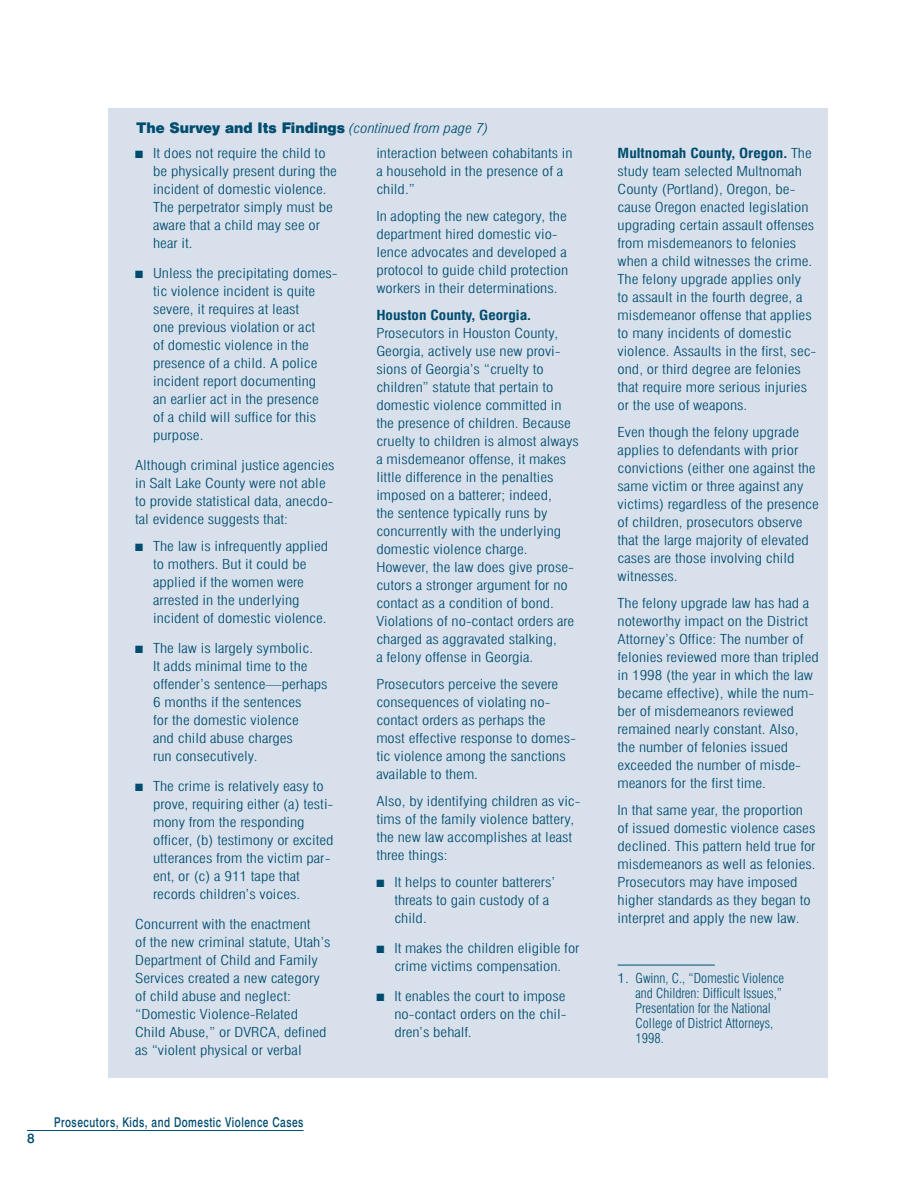
<style>
.page{position:relative;width:918px;height:1188px;background:#fff}
.page>*{position:absolute;margin:0;border:0;box-sizing:border-box;transform-origin:0 0}
.t1{font:300 condensed 13.5px/18px "Swiss 721 BT";color:#004c6f;scale:1.2 1}
.t2{font:13.5px "Swiss 721 BT Black No 2";color:#004c6f}
.t3{font:500 13.5px "Swiss 721 BT";letter-spacing:.05em;color:#004c6f;scale:.75 1}
.t4{font:700 condensed 13.5px "Swiss 721 BT";color:#004c6f;scale:1.15 1}
.t5{font:500 13.5px "Swiss 721 BT";letter-spacing:.05em;color:#004c6f}
.s1{font-family:"Swiss 721 BT";font-weight:300;font-style:italic;font-stretch:condensed}
.s2{font-weight:700}
</style>
<div class="page">
<hr style="left:27px;top:1130px;width:277px;height:1px;background:#004c6f">
<div style="left:108px;top:108px;width:720px;height:969px;background:#d7e0eb"></div>
<hr style="left:618px;top:965px;width:97px;height:1px;background:#004c6f">
<p class="t2" style="left:136px;top:122px;width:354px">The Survey and Its Findings <span class="s1">(continued from page 7)</span></p>
<p class="t1" style="left:153px;top:146px;width:155px;text-indent:-18px">■ It does not require the child to be physically present during the incident of domestic violence.<br>The perpetrator simply must be aware that a child may see or hear it.</p>
<p class="t1" style="left:153px;top:266px;width:155px;text-indent:-18px">■ Unless the precipitating domes&shy;tic violence incident is quite severe, it requires at least<br>one previous violation or act<br>of domestic violence in the presence of a child. A police incident report documenting<br>an earlier act in the presence<br>of a child will suffice for this purpose.</p>
<p class="t1" style="left:135px;top:458px;width:168px">Although criminal justice agencies in Salt Lake County were not able to provide statistical data, anecdo&shy;tal evidence suggests that:</p>
<p class="t1" style="left:153px;top:539px;width:147px;text-indent:-18px">■ The law is infrequently applied to mothers. But it could be applied if the women were arrested in the underlying incident of domestic violence.</p>
<p class="t1" style="left:153px;top:641px;width:147px;text-indent:-18px">■ The law is largely symbolic.<br>It adds minimal time to the offender’s sentence—perhaps<br>6 months if the sentences<br>for the domestic violence<br>and child abuse charges<br>run consecutively.</p>
<p class="t1" style="left:153px;top:779px;width:152px;text-indent:-18px">■ The crime is relatively easy to prove, requiring either (a) testi&shy;mony from the responding officer, (b) testimony or excited utterances from the victim par&shy;ent, or (c) a 911 tape that records children’s voices.</p>
<p class="t1" style="left:135px;top:917px;width:164px">Concurrent with the enactment<br>of the new criminal statute, Utah’s<br>Department of Child and Family<br>Services created a new category of child abuse and neglect: “Domestic Violence-Related<br>Child Abuse,” or DVRCA, defined as “violent physical or verbal</p>
<p class="t1" style="left:376px;top:146px;width:165px">interaction between cohabitants in a household in the presence of a child.”</p>
<p class="t1" style="left:376px;top:209px;width:161px">In adopting the new category, the department hired domestic vio&shy;lence advocates and developed a protocol to guide child protection workers in their determinations.</p>
<p class="t4" style="left:376px;top:311px;width:136px">Houston County, Georgia.</p>
<p class="t1" style="left:376px;top:326px;width:170px">Prosecutors in Houston County,<br>Georgia, actively use new provi&shy;sions of Georgia’s “cruelty to children” statute that pertain to domestic violence committed in the presence of children. Because cruelty to children is almost always a misdemeanor offense, it makes little difference in the penalties imposed on a batterer; indeed,<br>the sentence typically runs by concurrently with the underlying domestic violence charge.<br>However, the law does give prose&shy;cutors a stronger argument for no contact as a condition of bond.<br>Violations of no-contact orders are charged as aggravated stalking,<br>a felony offense in Georgia.</p>
<p class="t1" style="left:376px;top:677px;width:168px">Prosecutors perceive the severe consequences of violating no&shy;contact orders as perhaps the most effective response to domes&shy;tic violence among the sanctions available to them.</p>
<p class="t1" style="left:376px;top:794px;width:172px">Also, by identifying children as vic&shy;tims of the family violence battery, the new law accomplishes at least three things:</p>
<p class="t1" style="left:394px;top:875px;width:136px;text-indent:-18px">■ It helps to counter batterers’ threats to gain custody of a child.</p>
<p class="t1" style="left:376px;top:941px;width:171px;text-align:center">■ It makes the children eligible for crime victims compensation.</p>
<p class="t1" style="left:394px;top:989px;width:145px;text-align:justify;text-indent:-18px">■ It enables the court to impose no-contact orders on the chil&shy;dren’s behalf.</p>
<p class="t5" style="left:27px;top:1133px;width:9px">8</p>
<p class="t3" style="left:54px;top:1117px;width:334px">Prosecutors, Kids, and Domestic Violence Cases</p>
<p class="t1" style="left:618px;top:146px;width:167px"><span class="s2">Multnomah County, Oregon.</span> The study team selected Multnomah<br>County (Portland), Oregon, be&shy;cause Oregon enacted legislation upgrading certain assault offenses from misdemeanors to felonies when a child witnesses the crime.<br>The felony upgrade applies only<br>to assault in the fourth degree, a misdemeanor offense that applies to many incidents of domestic violence. Assaults in the first, sec&shy;ond, or third degree are felonies that require more serious injuries or the use of weapons.</p>
<p class="t1" style="left:618px;top:425px;width:169px">Even though the felony upgrade applies to defendants with prior convictions (either one against the same victim or three against any victims) regardless of the presence of children, prosecutors observe that the large majority of elevated cases are those involving child witnesses.</p>
<p class="t1" style="left:618px;top:596px;width:169px">The felony upgrade law has had a noteworthy impact on the District<br>Attorney’s Office: The number of felonies reviewed more than tripled in 1998 (the year in which the law became effective), while the num&shy;ber of misdemeanors reviewed remained nearly constant. Also, the number of felonies issued exceeded the number of misde&shy;meanors for the first time.</p>
<p class="t1" style="left:618px;top:803px;width:167px">In that same year, the proportion of issued domestic violence cases declined. This pattern held true for misdemeanors as well as felonies.<br>Prosecutors may have imposed higher standards as they began to interpret and apply the new law.</p>
<p class="t1" style="left:636px;top:973px;width:125px;line-height:15px;text-indent:-18px">1. Gwinn, C., “Domestic Violence and Children: Difficult Issues,”<br>Presentation for the National<br>College of District Attorneys,<br>1998.</p>
</div>
